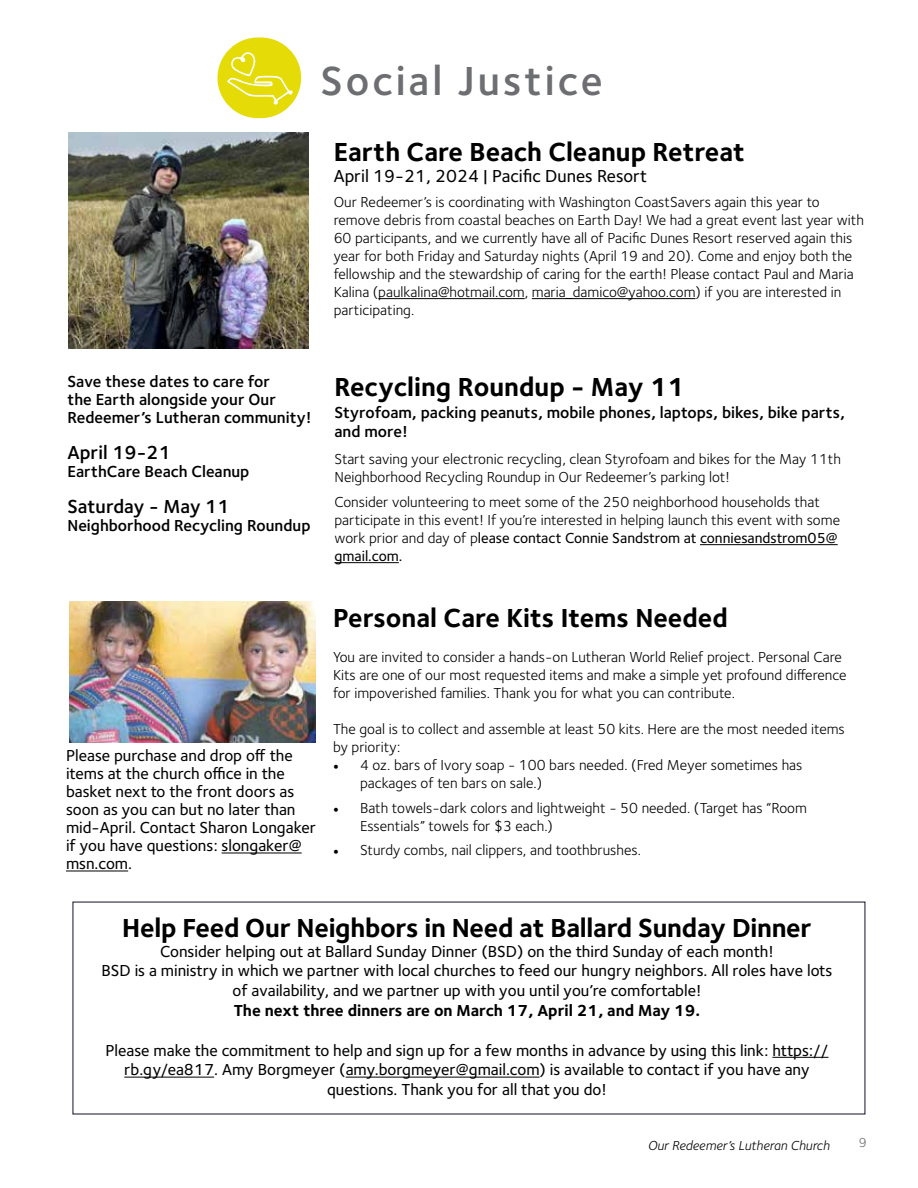
<style>
.page{position:relative;width:918px;height:1188px;background:#fff}
.page>*{position:absolute;margin:0;border:0;box-sizing:border-box;transform-origin:0 0}
.t1{font:600 42px "Foundry Sterling";letter-spacing:.07em;color:#6d6e71}
.t2{font:700 27px "Foundry Sterling";letter-spacing:-.005em;color:#000}
.t3{font:600 19.5px "Foundry Sterling";color:#000}
.t4{font:500 18px "Foundry Sterling";color:#000}
.t5{font:500 16.5px/18px "Foundry Sterling";color:#000;text-align:center}
.t6{font:600 16.5px/18px "Foundry Sterling";color:#000}
.t7{font:700 16.5px "Foundry Sterling";color:#000}
.t8{font:15px/18px "Foundry Sterling";color:#000}
.t9{font:italic 13.5px "Foundry Sterling";color:#000}
.t10{font:13.5px "Foundry Sterling";color:#6d6e71}
.s1{font-weight:500}
.s2{font-family:"Minion Pro"}
</style>
<div class="page">
<div style="left:218px;top:38px;width:83px;height:80px;background:#e5db07;border-radius:40px"></div>
<svg style="left:227px;top:52px;width:66px;height:53px"></svg>
<hr style="left:772px;top:1057px;width:56px;height:1px;background:#000">
<hr style="left:124px;top:1077px;width:90px;height:1px;background:#000">
<hr style="left:346px;top:1077px;width:194px;height:1px;background:#000">
<img style="left:69px;top:602px;width:246px;height:141px">
<hr style="left:222px;top:853px;width:80px;height:1px;background:#000">
<hr style="left:66px;top:871px;width:62px;height:1px;background:#000">
<img style="left:68px;top:132px;width:241px;height:216px">
<hr style="left:700px;top:544px;width:138px;height:1px;background:#000">
<hr style="left:334px;top:562px;width:65px;height:1px;background:#000">
<hr style="left:378px;top:298px;width:147px;height:1px;background:#000">
<hr style="left:532px;top:298px;width:164px;height:1px;background:#000">
<h1 class="t1" style="left:320px;top:56px;width:284px">Social Justice</h1>
<h2 class="t2" style="left:334px;top:136px;width:413px">Earth Care Beach Cleanup Retreat</h2>
<p class="t4" style="left:334px;top:166px;width:315px">April 19-21, 2024 | Pacific Dunes Resort</p>
<p class="t8" style="left:334px;top:193px;width:532px">Our Redeemer’s is coordinating with Washington CoastSavers again this year to remove debris from coastal beaches on Earth Day! We had a great event last year with 60 participants, and we currently have all of Pacific Dunes Resort reserved again this year for both Friday and Saturday nights (April 19 and 20). Come and enjoy both the fellowship and the stewardship of caring for the earth! Please contact Paul and Maria Kalina (paulkalina@hotmail.com, maria_damico@yahoo.com) if you are interested in participating.</p>
<p class="t6" style="left:68px;top:373px;width:246px">Save these dates to care for<br>the Earth alongside your Our<br>Redeemer’s Lutheran community!</p>
<h3 class="t3" style="left:68px;top:441px;width:105px">April 19-21</h3>
<p class="t6" style="left:68px;top:463px;width:183px">EarthCare Beach Cleanup</p>
<h3 class="t3" style="left:68px;top:495px;width:164px">Saturday - May 11</h3>
<p class="t6" style="left:67px;top:517px;width:245px">Neighborhood Recycling Roundup</p>
<p class="t5" style="left:66px;top:747px;width:252px;text-align:left">Please purchase and drop off the items at the church office in the basket next to the front doors as soon as you can but no later than mid-April. Contact Sharon Longaker if you have questions: slongaker@ msn.com.</p>
<h2 class="t2" style="left:334px;top:371px;width:352px">Recycling Roundup - May 11</h2>
<p class="t6" style="left:334px;top:403px;width:512px;line-height:19.8px">Styrofoam, packing peanuts, mobile phones, laptops, bikes, bike parts, and more!</p>
<p class="t8" style="left:334px;top:451px;width:508px">Start saving your electronic recycling, clean Styrofoam and bikes for the May 11th<br>Neighborhood Recycling Roundup in Our Redeemer’s parking lot!</p>
<p class="t8" style="left:334px;top:493px;width:507px">Consider volunteering to meet some of the 250 neighborhood households that participate in this event! If you’re interested in helping launch this event with some work prior and day of p<span class="s1">lease contact Connie Sandstrom at conniesandstrom05@ gmail.com.</span></p>
<h2 class="t2" style="left:333px;top:602px;width:396px">Personal Care Kits Items Needed</h2>
<p class="t8" style="left:333px;top:648px;width:515px">You are invited to consider a hands-on Lutheran World Relief project. Personal Care<br>Kits are one of our most requested items and make a simple yet profound difference for impoverished families. Thank you for what you can contribute.</p>
<p class="t8" style="left:333px;top:720px;width:513px">The goal is to collect and assemble at least 50 kits. Here are the most needed items by priority:</p>
<p class="t8" style="left:360px;top:756px;width:444px;text-indent:-27px"><span class="s2">•</span> 4 oz. bars of Ivory soap - 100 bars needed. (Fred Meyer sometimes has packages of ten bars on sale.)</p>
<p class="t8" style="left:360px;top:799px;width:448px;text-indent:-27px"><span class="s2">•</span> Bath towels-dark colors and lightweight - 50 needed. (Target has “Room<br>Essentials” towels for $3 each.)</p>
<p class="t8" style="left:333px;top:842px;width:309px"><span class="s2">•</span> Sturdy combs, nail clippers, and toothbrushes.</p>
<h2 class="t2" style="left:122px;top:912px;width:691px">Help Feed Our Neighbors in Need at Ballard Sunday Dinner</h2>
<p class="t5" style="left:102px;top:942px;width:732px;line-height:19.8px">Consider helping out at Ballard Sunday Dinner (BSD) on the third Sunday of each month!<br>BSD is a ministry in which we partner with local churches to feed our hungry neighbors. All roles have lots of availability, and we partner up with you until you’re comfortable!</p>
<p class="t7" style="left:234px;top:1001px;width:468px">The next three dinners are on March 17, April 21, and May 19.</p>
<p class="t5" style="left:105px;top:1041px;width:725px;line-height:19.8px">Please make the commitment to help and sign up for a few months in advance by using this link: https:// rb.gy/ea817. Amy Borgmeyer (amy.borgmeyer@gmail.com) is available to contact if you have any questions. Thank you for all that you do!</p>
<p class="t9" style="left:648px;top:1138px;width:183px">Our Redeemer’s Lutheran Church</p>
<p class="t10" style="left:859px;top:1135px;width:10px">9</p>
</div>
